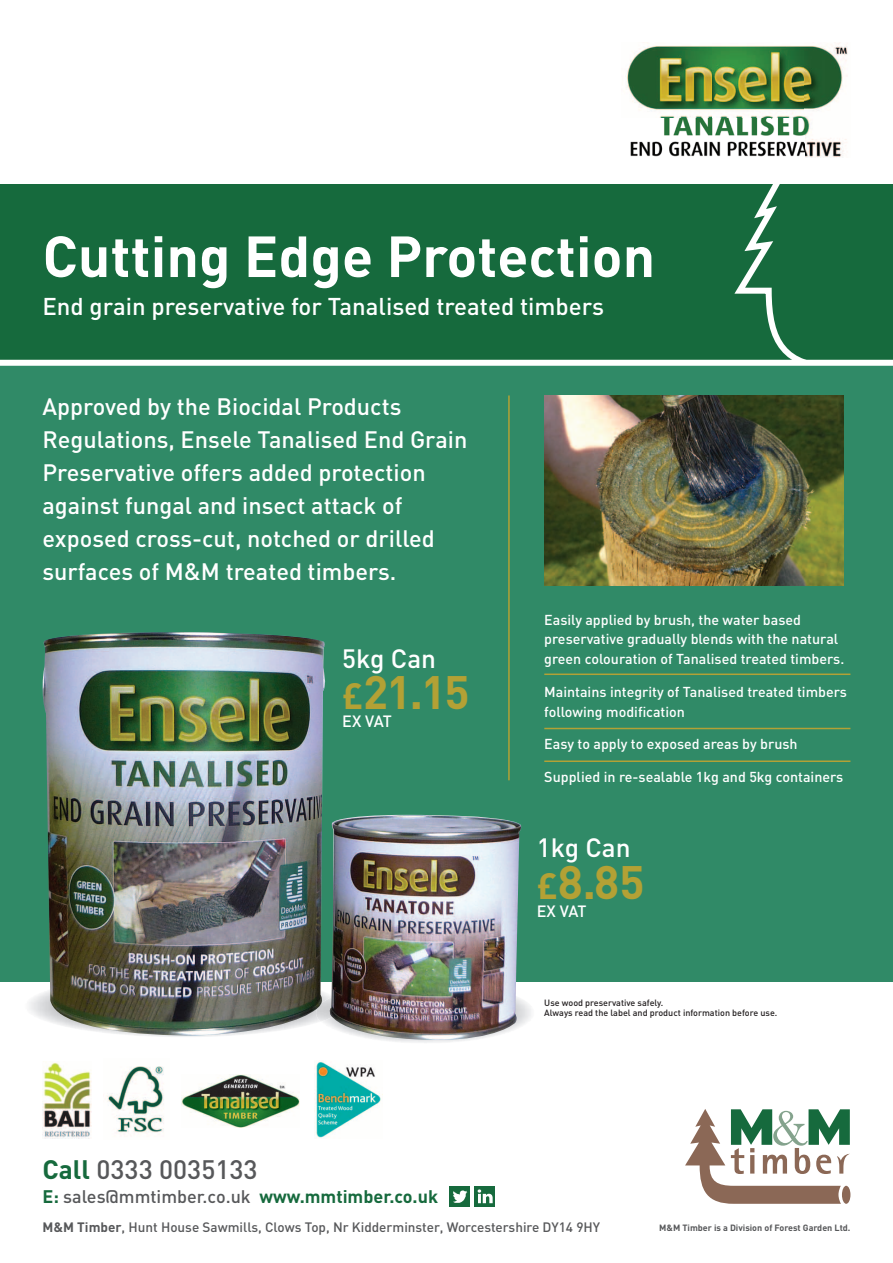
<style>
.page{position:relative;width:893px;height:1263px;background:#fff}
.page>*{position:absolute;margin:0;border:0;box-sizing:border-box;transform-origin:0 0}
.t1{font:700 57px "DIN";color:#fff}
.t2{font:700 46.2px "DIN";color:#b3a135}
.t3{font:500 26.4px "DIN";color:#57585a}
.t4{font:500 26.25px "DIN";letter-spacing:-.005em;color:#fff}
.t5{font:500 24px "DIN";color:#fff}
.t6{font:500 23.55px/33px "DIN";color:#fff}
.t7{font:700 18px "DIN";color:#166a3d}
.t8{font:500 16.2px "DIN";letter-spacing:-.03em;color:#fff}
.t9{font:500 14.25px/19.8px "DIN";color:#fff}
.t10{font:500 13.5px "DIN";color:#57585a}
.t11{font:500 9px/10.5px "DIN";color:#231f20}
.t12{font:700 9px "DIN";color:#57585a}
.s1{font-size:36.3px}
.s2{font-weight:700;color:#166a3d}
.s3{font-weight:500;color:#57585a}
.s4{font-weight:700}
</style>
<div class="page">
<div style="left:0;top:344px;width:893px;height:638px;background:#308a67"></div>
<img style="left:627px;top:43px;width:221px;height:114px">
<div style="left:0;top:184px;width:893px;height:180px;background:#166a3d"></div>
<svg style="left:729px;top:184px;width:164px;height:176px"></svg>
<img style="left:41px;top:632px;width:480px;height:408px">
<img style="left:544px;top:395px;width:299px;height:191px">
<img style="left:43px;top:1061px;width:48px;height:77px">
<img style="left:315px;top:1061px;width:68px;height:77px">
<img style="left:106px;top:1066px;width:58px;height:69px">
<img style="left:182px;top:1074px;width:117px;height:54px">
<svg style="left:685px;top:1109px;width:165px;height:95px"></svg>
<div style="left:842px;top:1186px;width:8px;height:18px;background:#8b6856;border-radius:50%"></div>
<hr style="left:544px;top:673px;width:306px;height:2px;background:#b3a135">
<hr style="left:544px;top:728px;width:306px;height:1px;background:#b3a135">
<hr style="left:544px;top:760px;width:306px;height:2px;background:#b3a135">
<hr style="left:508px;top:395px;width:2px;height:385px;background:#b3a135">
<div style="left:0;top:360px;width:893px;height:6px;background:#fff"></div>
<img style="left:450px;top:1186px;width:20px;height:20px">
<div style="left:475px;top:1186px;width:20px;height:20px;background:#166a3d"></div>
<svg style="left:478px;top:1189px;width:15px;height:14px"></svg>
<h1 class="t1" style="left:43px;top:219px;width:614px">Cutting Edge Protection</h1>
<h3 class="t5" style="left:43px;top:291px;width:563px">End grain preservative for Tanalised treated timbers</h3>
<h3 class="t6" style="left:43px;top:389px;width:426px">Approved by the Biocidal Products Regulations, Ensele Tanalised End Grain Preservative offers added protection against fungal and insect attack of exposed cross-cut, notched or drilled surfaces of M&amp;M treated timbers.</h3>
<h3 class="t4" style="left:342px;top:642px;width:95px">5kg Can</h3>
<h2 class="t2" style="left:342px;top:662px;width:129px"><span class="s1">£</span>21.15</h2>
<p class="t8" style="left:342px;top:711px;width:51px">EX VAT</p>
<h3 class="t3" style="left:43px;top:1152px;width:217px"><span class="s2">Call</span> 0333 0035133</h3>
<p class="t7" style="left:43px;top:1184px;width:397px">E: <span class="s3">sales@mmtimber.co.uk</span> www.mmtimber.co.uk</p>
<p class="t9" style="left:544px;top:609px;width:301px">Easily applied by brush, the water based preservative gradually blends with the natural green colouration of Tanalised treated timbers.</p>
<p class="t9" style="left:544px;top:681px;width:304px">Maintains integrity of Tanalised treated timbers following modification</p>
<p class="t9" style="left:544px;top:733px;width:255px">Easy to apply to exposed areas by brush</p>
<p class="t9" style="left:544px;top:766px;width:301px">Supplied in re-sealable 1kg and 5kg containers</p>
<h3 class="t4" style="left:537px;top:831px;width:95px">1kg Can</h3>
<h2 class="t2" style="left:537px;top:852px;width:109px"><span class="s1">£</span>8.85</h2>
<p class="t8" style="left:537px;top:900px;width:51px">EX VAT</p>
<p class="t11" style="left:544px;top:997px;width:235px">Use wood preservative safely.<br>Always read the label and product information before use.</p>
<p class="t10" style="left:43px;top:1218px;width:559px"><span class="s4">M&amp;M Timber</span>, Hunt House Sawmills, Clows Top, Nr Kidderminster, Worcestershire DY14 9HY</p>
<p class="t12" style="left:659px;top:1222px;width:193px">M&amp;M Timber is a Division of Forest Garden Ltd.</p>
</div>
